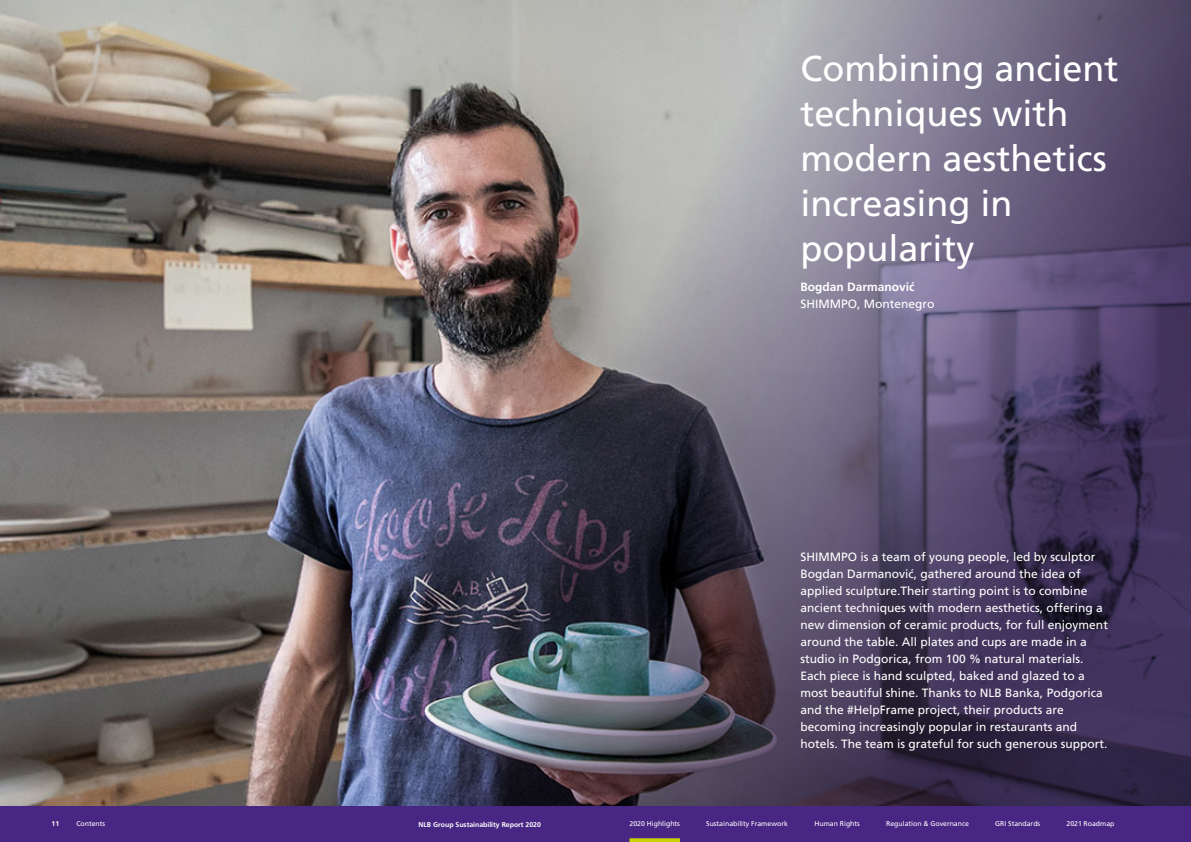
<style>
.page{position:relative;width:1191px;height:842px;background:#fff}
.page>*{position:absolute;margin:0;border:0;box-sizing:border-box;transform-origin:0 0}
.t1{font:36px/45px "Frutiger LT Std";color:#fff}
.t2{font:12px/17px "Frutiger LT Std";color:#fff}
.t3{font:700 12px "Frutiger LT Std";color:#fff}
.t4{font:6.9px "Frutiger LT Std";color:#fff}
.t5{font:700 6.9px "Frutiger LT Std";color:#fff}
</style>
<div class="page">
<img style="left:0;top:0;width:1191px;height:807px">
<div style="left:0;top:807px;width:1191px;height:35px;background:#482683"></div>
<svg style="left:629px;top:838px;width:51px;height:4px"></svg>
<h1 class="t1" style="left:800px;top:46px;width:320px">Combining ancient techniques with modern aesthetics increasing in popularity</h1>
<p class="t3" style="left:800px;top:280px;width:116px">Bogdan Darmanović</p>
<p class="t2" style="left:800px;top:295px;width:136px">SHIMMPO, Montenegro</p>
<p class="t2" style="left:800px;top:548px;width:309px">SHIMMPO is a team of young people, led by sculptor Bogdan Darmanović, gathered around the idea of applied sculpture.Their starting point is to combine ancient techniques with modern aesthetics, offering a new dimension of ceramic products, for full enjoyment around the table. All plates and cups are made in a studio in Podgorica, from 100 % natural materials.<br>Each piece is hand sculpted, baked and glazed to a most beautiful shine. Thanks to NLB Banka, Podgorica and the #HelpFrame project, their products are becoming increasingly popular in restaurants and hotels. The team is grateful for such generous support.</p>
<p class="t5" style="left:52px;top:820px;width:9px">11</p>
<p class="t4" style="left:76px;top:820px;width:30px">Contents</p>
<p class="t5" style="left:418px;top:820px;width:124px">NLB Group Sustainability Report 2020</p>
<p class="t4" style="left:629px;top:820px;width:52px">2020 Highlights</p>
<p class="t4" style="left:706px;top:820px;width:83px">Sustainability Framework</p>
<p class="t4" style="left:814px;top:820px;width:47px">Human Rights</p>
<p class="t4" style="left:886px;top:820px;width:84px">Regulation &amp; Governance</p>
<p class="t4" style="left:995px;top:820px;width:47px">GRI Standards</p>
<p class="t4" style="left:1066px;top:820px;width:49px">2021 Roadmap</p>
</div>
